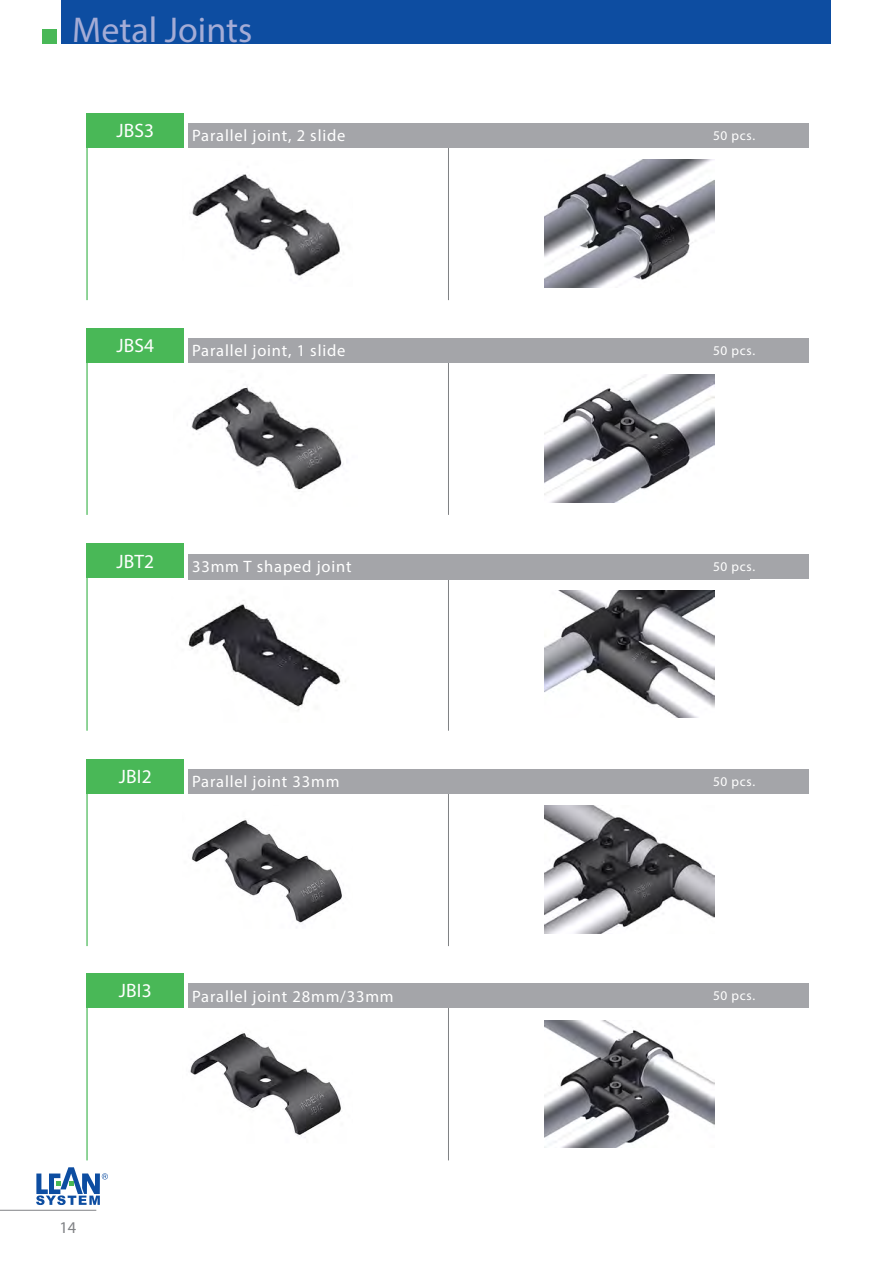
<style>
.page{position:relative;width:893px;height:1263px;background:#fff}
.page>*{position:absolute;margin:0;border:0;box-sizing:border-box;transform-origin:0 0}
.t1{font:36px "Myriad Pro";color:#a4acd6}
.t2{font:19.5px "Myriad Pro";letter-spacing:.01em;color:#fff}
.t3{font:16.5px "Myriad Pro";letter-spacing:.05em;color:#fff}
.t4{font:16.5px "Myriad Pro";color:#808285}
.t5{font:13.35px "Myriad Pro";letter-spacing:.05em;color:#fff}
</style>
<div class="page">
<hr style="left:0;top:1210px;width:96px;height:1px;background:#808285">
<div style="left:62px;top:0;width:769px;height:44px;background:#0d4da1"></div>
<div style="left:43px;top:29px;width:14px;height:15px;background:#49b857"></div>
<svg style="left:36px;top:1167px;width:72px;height:38px"></svg>
<hr style="left:86px;top:578px;width:2px;height:153px;background:#49b857">
<hr style="left:448px;top:578px;width:1px;height:153px;background:#808285">
<img style="left:188px;top:600px;width:158px;height:110px">
<img style="left:544px;top:590px;width:170px;height:128px">
<div style="left:86px;top:544px;width:98px;height:34px;background:#49b857"></div>
<div style="left:188px;top:554px;width:561px;height:25px;background:#a4a5a9"></div>
<div style="left:709px;top:554px;width:100px;height:24px;background:#a4a5a9"></div>
<hr style="left:86px;top:362px;width:2px;height:153px;background:#49b857">
<hr style="left:448px;top:362px;width:1px;height:153px;background:#808285">
<img style="left:191px;top:386px;width:153px;height:104px">
<img style="left:544px;top:375px;width:170px;height:127px">
<div style="left:86px;top:328px;width:98px;height:34px;background:#49b857"></div>
<div style="left:188px;top:338px;width:561px;height:24px;background:#a4a5a9"></div>
<div style="left:709px;top:338px;width:100px;height:24px;background:#a4a5a9"></div>
<hr style="left:86px;top:147px;width:2px;height:153px;background:#49b857">
<hr style="left:448px;top:147px;width:1px;height:153px;background:#808285">
<img style="left:191px;top:174px;width:149px;height:105px">
<img style="left:544px;top:160px;width:170px;height:127px">
<div style="left:86px;top:113px;width:98px;height:35px;background:#49b857"></div>
<div style="left:188px;top:123px;width:561px;height:25px;background:#a4a5a9"></div>
<div style="left:709px;top:123px;width:100px;height:25px;background:#a4a5a9"></div>
<hr style="left:86px;top:1007px;width:2px;height:153px;background:#49b857">
<hr style="left:448px;top:1007px;width:1px;height:153px;background:#808285">
<img style="left:190px;top:1032px;width:152px;height:106px">
<img style="left:544px;top:1020px;width:170px;height:127px">
<div style="left:86px;top:973px;width:98px;height:35px;background:#49b857"></div>
<div style="left:188px;top:984px;width:561px;height:24px;background:#a4a5a9"></div>
<div style="left:709px;top:984px;width:100px;height:24px;background:#a4a5a9"></div>
<hr style="left:86px;top:793px;width:2px;height:153px;background:#49b857">
<hr style="left:448px;top:793px;width:1px;height:153px;background:#808285">
<img style="left:191px;top:818px;width:151px;height:106px">
<img style="left:544px;top:806px;width:170px;height:127px">
<div style="left:86px;top:759px;width:98px;height:34px;background:#49b857"></div>
<div style="left:188px;top:769px;width:561px;height:24px;background:#a4a5a9"></div>
<div style="left:709px;top:769px;width:100px;height:24px;background:#a4a5a9"></div>
<p class="t1" style="left:72px;top:8px;width:182px">Metal Joints</p>
<p class="t2" style="left:116px;top:119px;width:39px">JBS3</p>
<p class="t3" style="left:192px;top:126px;width:155px">Parallel joint, 2 slide</p>
<p class="t5" style="left:713px;top:127px;width:44px">50 pcs.</p>
<p class="t2" style="left:116px;top:333px;width:39px">JBS4</p>
<p class="t3" style="left:192px;top:340px;width:155px">Parallel joint, 1 slide</p>
<p class="t5" style="left:713px;top:342px;width:44px">50 pcs.</p>
<p class="t2" style="left:116px;top:549px;width:39px">JBT2</p>
<p class="t3" style="left:192px;top:557px;width:161px">33mm T shaped joint</p>
<p class="t5" style="left:713px;top:558px;width:44px">50 pcs.</p>
<p class="t2" style="left:119px;top:764px;width:34px">JBI2</p>
<p class="t3" style="left:192px;top:771px;width:149px">Parallel joint 33mm</p>
<p class="t5" style="left:713px;top:773px;width:44px">50 pcs.</p>
<p class="t2" style="left:119px;top:979px;width:34px">JBI3</p>
<p class="t3" style="left:192px;top:986px;width:203px">Parallel joint 28mm/33mm</p>
<p class="t5" style="left:713px;top:988px;width:44px">50 pcs.</p>
<p class="t4" style="left:59px;top:1217px;width:18px">14</p>
</div>
